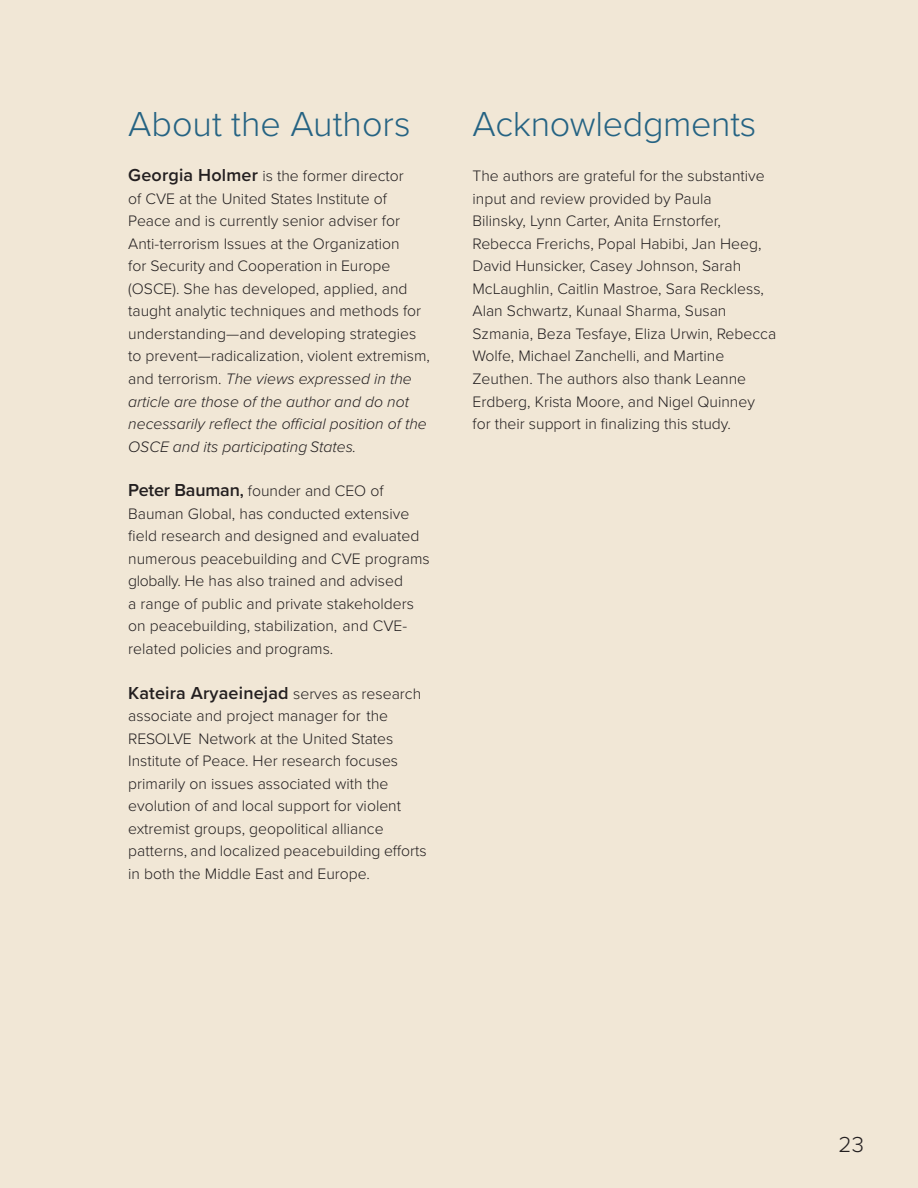
<style>
.page{position:relative;width:918px;height:1188px;background:#f1e7d6}
.page>*{position:absolute;margin:0;border:0;box-sizing:border-box;transform-origin:0 0}
.t1{font:300 36px "Proxima Nova";letter-spacing:-.01em;color:#256383}
.t2{font:300 22.5px "Proxima Nova";color:#231f20}
.t3{font:600 18px "Proxima Nova";letter-spacing:.01em;color:#231f20}
.t4{font:300 15.75px/22.5px "Proxima Nova";color:#231f20}
.s1{font-weight:600;font-size:18px}
.s2{font-style:italic}
.s3{font-weight:600;font-size:16.5px}
.s4{font-weight:300;font-size:15.75px}
</style>
<div class="page">
<h1 class="t1" style="left:128px;top:98px;width:284px">About the Authors</h1>
<p class="t4" style="left:128px;top:164px;width:303px"><span class="s1">Georgia Holmer</span> is the former director<br>of CVE at the United States Institute of Peace and is currently senior adviser for Anti-terrorism Issues at the Organization<br>for Security and Cooperation in Europe (OSCE). She has developed, applied, and taught analytic techniques and methods for understanding—and developing strategies to prevent—radicalization, violent extremism, and terrorism. <span class="s2">The views expressed in the article are those of the author and do not necessarily reflect the official position of the OSCE and its participating States.</span></p>
<p class="t4" style="left:128px;top:479px;width:303px"><span class="s1">Peter Bauman</span><span class="s3">,</span> founder and CEO of Bauman Global, has conducted extensive field research and designed and evaluated numerous peacebuilding and CVE programs globally. He has also trained and advised<br>a range of public and private stakeholders on peacebuilding, stabilization, and CVE&shy;related policies and programs.</p>
<p class="t3" style="left:128px;top:680px;width:294px">Kateira Aryaeinejad <span class="s4">serves as research</span></p>
<p class="t4" style="left:128px;top:704px;width:300px">associate and project manager for the RESOLVE Network at the United States Institute of Peace. Her research focuses primarily on issues associated with the evolution of and local support for violent extremist groups, geopolitical alliance patterns, and localized peacebuilding efforts in both the Middle East and Europe.</p>
<h1 class="t1" style="left:472px;top:98px;width:285px">Acknowledgments</h1>
<p class="t4" style="left:472px;top:164px;width:305px">The authors are grateful for the substantive input and review provided by Paula<br>Bilinsky, Lynn Carter, Anita Ernstorfer, Rebecca Frerichs, Popal Habibi, Jan Heeg, David Hunsicker, Casey Johnson, Sarah McLaughlin, Caitlin Mastroe, Sara Reckless, Alan Schwartz, Kunaal Sharma, Susan Szmania, Beza Tesfaye, Eliza Urwin, Rebecca Wolfe, Michael Zanchelli, and Martine Zeuthen. The authors also thank Leanne Erdberg, Krista Moore, and Nigel Quinney for their support in finalizing this study.</p>
<h2 class="t2" style="left:839px;top:1127px;width:27px">23</h2>
</div>
